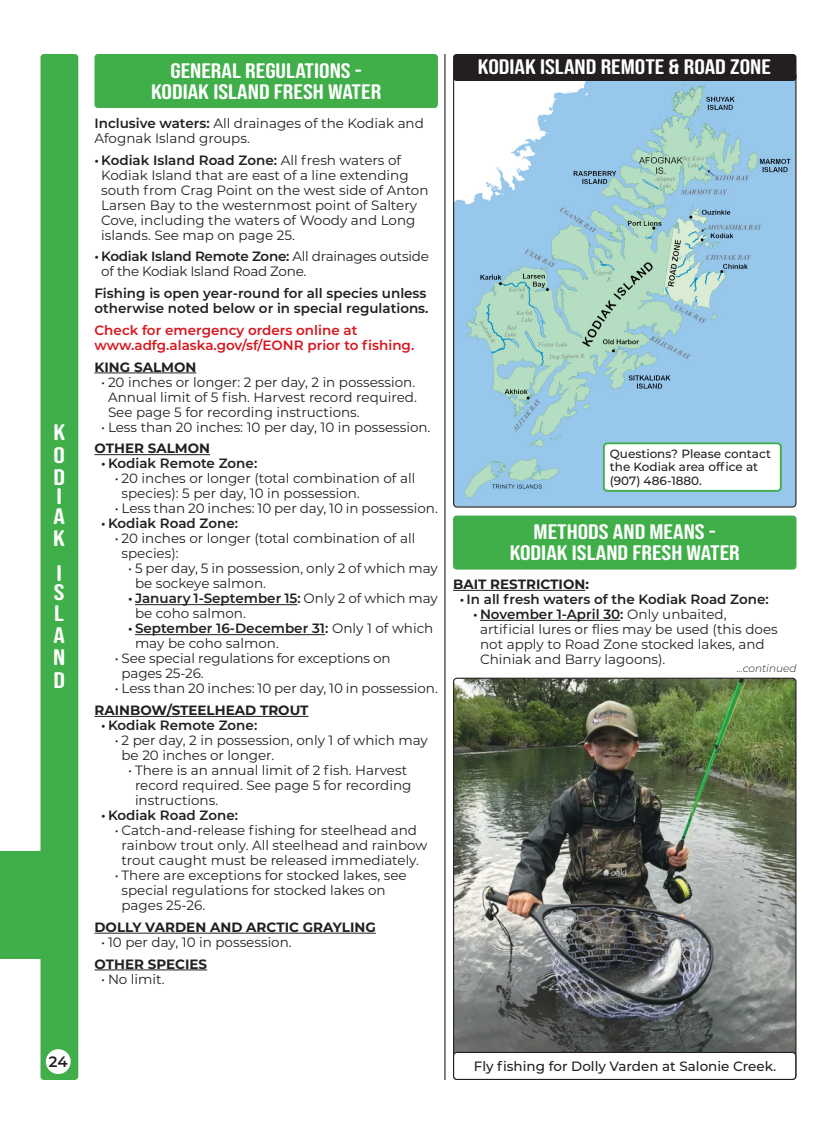
<style>
.page{position:relative;width:837px;height:1134px;background:#fff}
.page>*{position:absolute;margin:0;border:0;box-sizing:border-box;transform-origin:0 0}
.t1{font:22.5px/22px "Bebas Neue Semi Rounded";color:#fff;text-align:justify;scale:1.27 1}
.t2{font:21px/21px "Bebas Neue Semi Rounded";color:#fff;text-align:center;scale:1.25 1}
.t3{font:600 15px "Montserrat";color:#231f20}
.t4{font:13.5px/15px "Montserrat";color:#231f20}
.t5{font:600 13.5px/15px "Montserrat";color:#231f20}
.Exception_Header_No{font:700 13.5px "Montserrat";color:#231f20}
.t6{font:600 13.5px/15px "Montserrat";color:#d7171f}
.t7{font:13.5px/15px "Montserrat";letter-spacing:-.02em;color:#231f20}
.t8{font:500 13.5px "Montserrat";color:#231f20}
.t9{font:500 12px/13.5px "Montserrat";color:#231f20}
.t10{font:italic 300 10.5px "Montserrat";color:#231f20}
.s1{font-weight:600}
</style>
<div class="page">
<div style="left:0;top:851px;width:74px;height:107px;background:#40ae49"></div>
<hr style="left:444px;top:54px;width:2px;height:1026px;background:#231f20">
<hr style="left:94px;top:373px;width:102px;height:1px;background:#231f20">
<hr style="left:94px;top:454px;width:116px;height:1px;background:#231f20">
<hr style="left:135px;top:604px;width:162px;height:1px;background:#231f20">
<hr style="left:135px;top:634px;width:190px;height:1px;background:#231f20">
<hr style="left:94px;top:716px;width:215px;height:1px;background:#231f20">
<hr style="left:94px;top:933px;width:282px;height:1px;background:#231f20">
<hr style="left:94px;top:970px;width:113px;height:1px;background:#231f20">
<hr style="left:453px;top:590px;width:132px;height:1px;background:#231f20">
<hr style="left:480px;top:620px;width:140px;height:1px;background:#231f20">
<div style="left:40px;top:54px;width:38px;height:1026px;background:#40ae49;border-radius:4px"></div>
<div style="left:46px;top:1049px;width:25px;height:25px;background:#fff;border-radius:50%"></div>
<img style="left:454px;top:678px;width:342px;height:401px">
<div style="left:454px;top:1052px;width:342px;height:27px;background:#fff;border-radius:4px"></div>
<div style="left:453px;top:1052px;width:343px;height:28px;border:1px solid #231f20;border-radius:4px"></div>
<img style="left:455px;top:81px;width:341px;height:426px">
<div style="left:453px;top:54px;width:343px;height:27px;background:#231f20;border-radius:4px"></div>
<div style="left:94px;top:54px;width:344px;height:54px;background:#40ae49;border-radius:4px"></div>
<div style="left:453px;top:516px;width:343px;height:54px;background:#40ae49;border-radius:4px"></div>
<div style="left:604px;top:443px;width:177px;height:48px;background:#fff;border-radius:4px"></div>
<div style="left:603px;top:442px;width:179px;height:50px;border:2px solid #40ae49;border-radius:4px"></div>
<h1 class="t1" style="left:53px;top:421px;width:11px">K O D</h1>
<h1 class="t1" style="left:53px;top:487px;width:11px;line-height:19.4px">I<br>A</h1>
<h1 class="t1" style="left:53px;top:521px;width:11px;line-height:35px">K<br>I</h1>
<h1 class="t1" style="left:53px;top:581px;width:11px">S L A N D</h1>
<p class="t2" style="left:151px;top:60px;width:186px">GENERAL REGULATIONS -<br>KODIAK ISLAND FRESH WATER</p>
<p class="t4" style="left:94px;top:115px;width:331px"><span class="s1">Inclusive waters:</span> All drainages of the Kodiak and<br>Afognak Island groups.</p>
<p class="t4" style="left:101px;top:152px;width:329px;text-indent:-7px"><span class="s1">• Kodiak Island Road Zone:</span> All fresh waters of Kodiak Island that are east of a line extending south from Crag Point on the west side of Anton Larsen Bay to the westernmost point of Saltery Cove, including the waters of Woody and Long islands. See map on page 25.</p>
<p class="t7" style="left:101px;top:249px;width:329px;text-indent:-7px"><span class="s1">• Kodiak Island Remote Zone:</span> All drainages outside of the Kodiak Island Road Zone.</p>
<p class="t5" style="left:94px;top:285px;width:336px">Fishing is open year-round for all species unless otherwise noted below or in special regulations.</p>
<p class="t6" style="left:94px;top:322px;width:321px">Check for emergency orders online at www.adfg.alaska.gov/sf/EONR prior to fishing.</p>
<p class="Exception_Header_No" style="left:94px;top:357px;width:103px">KING SALMON</p>
<p class="t4" style="left:108px;top:374px;width:310px;text-indent:-7px">• 20 inches or longer: 2 per day, 2 in possession.<br>Annual limit of 5 fish. Harvest record required.<br>See page 5 for recording instructions.</p>
<p class="t4" style="left:101px;top:419px;width:331px">• Less than 20 inches: 10 per day, 10 in possession.</p>
<p class="Exception_Header_No" style="left:94px;top:439px;width:117px">OTHER SALMON</p>
<p class="t5" style="left:101px;top:455px;width:158px">• Kodiak Remote Zone:</p>
<p class="t4" style="left:122px;top:471px;width:295px;text-indent:-7px">• 20 inches or longer (total combination of all species): 5 per day, 10 in possession.</p>
<p class="t4" style="left:115px;top:501px;width:325px">• Less than 20 inches: 10 per day, 10 in possession.</p>
<p class="t5" style="left:101px;top:515px;width:138px">• Kodiak Road Zone:</p>
<p class="t4" style="left:122px;top:531px;width:295px;text-indent:-7px">• 20 inches or longer (total combination of all species):</p>
<p class="t4" style="left:135px;top:561px;width:304px;text-indent:-7px">• 5 per day, 5 in possession, only 2 of which may be sockeye salmon.</p>
<p class="t4" style="left:135px;top:591px;width:304px;text-indent:-7px"><span class="s1">• January 1-September 15:</span> Only 2 of which may be coho salmon.</p>
<p class="t4" style="left:135px;top:621px;width:300px;text-indent:-7px"><span class="s1">• September 16-December 31:</span> Only 1 of which may be coho salmon.</p>
<p class="t4" style="left:122px;top:651px;width:271px;text-indent:-7px">• See special regulations for exceptions on pages 25-26.</p>
<p class="t4" style="left:115px;top:681px;width:325px">• Less than 20 inches: 10 per day, 10 in possession.</p>
<p class="Exception_Header_No" style="left:94px;top:701px;width:216px">RAINBOW/STEELHEAD TROUT</p>
<p class="t5" style="left:101px;top:717px;width:158px">• Kodiak Remote Zone:</p>
<p class="t4" style="left:122px;top:732px;width:308px;text-indent:-7px">• 2 per day, 2 in possession, only 1 of which may be 20 inches or longer.</p>
<p class="t4" style="left:135px;top:762px;width:278px;text-indent:-7px">• There is an annual limit of 2 fish. Harvest record required. See page 5 for recording instructions.</p>
<p class="t5" style="left:101px;top:807px;width:138px">• Kodiak Road Zone:</p>
<p class="t4" style="left:122px;top:822px;width:307px;text-indent:-7px">• Catch-and-release fishing for steelhead and rainbow trout only. All steelhead and rainbow trout caught must be released immediately.</p>
<p class="t4" style="left:122px;top:867px;width:287px;text-indent:-7px">• There are exceptions for stocked lakes, see special regulations for stocked lakes on pages 25-26.</p>
<p class="Exception_Header_No" style="left:94px;top:917px;width:283px">DOLLY VARDEN AND ARCTIC GRAYLING</p>
<p class="t4" style="left:101px;top:934px;width:192px">• 10 per day, 10 in possession.</p>
<p class="Exception_Header_No" style="left:94px;top:954px;width:114px">OTHER SPECIES</p>
<p class="t4" style="left:101px;top:971px;width:65px">• No limit.</p>
<p class="t2" style="left:478px;top:56px;width:236px">KODIAK ISLAND REMOTE &amp; ROAD ZONE</p>
<p class="t9" style="left:610px;top:446px;width:163px">Questions? Please contact the Kodiak area office at (907) 486-1880.</p>
<p class="t2" style="left:510px;top:521px;width:186px">METHODS AND MEANS -<br>KODIAK ISLAND FRESH WATER</p>
<p class="Exception_Header_No" style="left:453px;top:575px;width:137px">BAIT RESTRICTION:</p>
<p class="t5" style="left:460px;top:591px;width:310px">• In all fresh waters of the Kodiak Road Zone:</p>
<p class="t4" style="left:480px;top:606px;width:299px;text-indent:-7px"><span class="s1">• November 1-April 30:</span> Only unbaited, artificial lures or flies may be used (this does not apply to Road Zone stocked lakes, and Chiniak and Barry lagoons).</p>
<p class="t10" style="left:737px;top:661px;width:61px">...continued</p>
<p class="t3" style="left:49px;top:1051px;width:20px">24</p>
<p class="t8" style="left:474px;top:1057px;width:304px">Fly fishing for Dolly Varden at Salonie Creek.</p>
</div>
